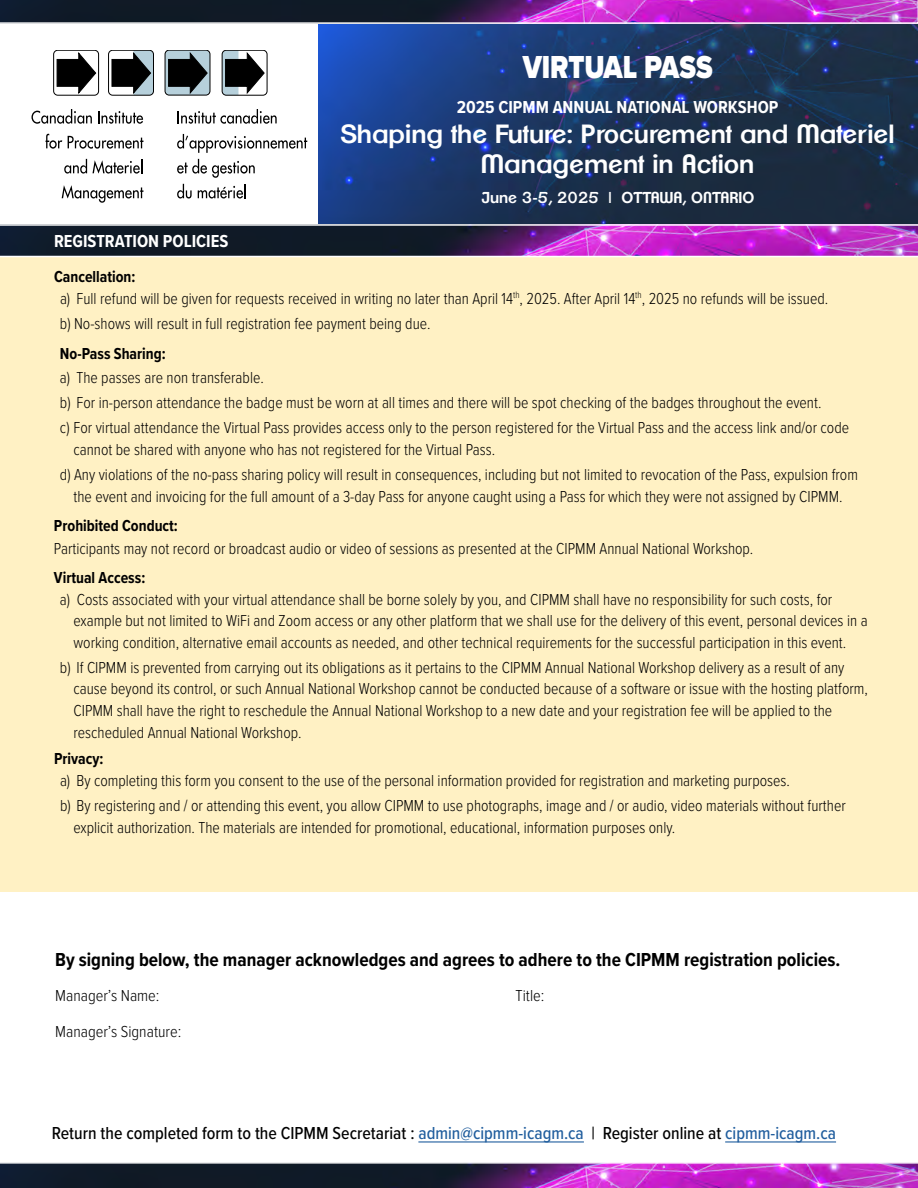
<style>
.page{position:relative;width:918px;height:1188px;background:#fff}
.page>*{position:absolute;margin:0;border:0;box-sizing:border-box;transform-origin:0 0}
.t1{font:900 33px "Proxima Nova";color:#fff;scale:.82 1}
.t2{font:600 25.65px/30px "Clemente P Dak";color:#fff;text-align:center}
.t3{font:700 19.5px "Proxima Nova Cond";color:#000}
.t4{font:500 18px "Proxima Nova Cond";color:#000}
.t5{font:700 18px "Proxima Nova Cond";color:#fff}
.t6{font:300 16.5px/24.9px "Proxima Nova Cond";color:#000;scale:.96 1}
.t7{font:700 16.5px "Proxima Nova Cond";color:#000;scale:.96 1}
.t8{font:300 16.5px "Proxima Nova Cond";color:#000}
.t9{font:600 15.45px "Clemente P Dak";color:#fff}
.s1{font-weight:700}
.s2{color:#215e9e}
</style>
<div class="page">
<img style="left:319px;top:24px;width:599px;height:200px">
<img style="left:0;top:0;width:918px;height:24px">
<div style="left:0;top:240px;width:918px;height:652px;background:#fff1c4"></div>
<img style="left:0;top:224px;width:918px;height:33px">
<img style="left:0;top:1162px;width:918px;height:26px">
<hr style="left:418px;top:1141px;width:166px;height:2px;background:#215e9e">
<hr style="left:725px;top:1141px;width:111px;height:2px;background:#215e9e">
<svg style="left:31px;top:109px;width:61px;height:15px"></svg>
<svg style="left:98px;top:111px;width:45px;height:13px"></svg>
<svg style="left:46px;top:134px;width:16px;height:15px"></svg>
<svg style="left:68px;top:136px;width:75px;height:13px"></svg>
<svg style="left:64px;top:159px;width:78px;height:15px"></svg>
<svg style="left:62px;top:185px;width:81px;height:18px"></svg>
<svg style="left:178px;top:109px;width:99px;height:15px"></svg>
<svg style="left:177px;top:134px;width:130px;height:19px"></svg>
<svg style="left:177px;top:159px;width:78px;height:19px"></svg>
<svg style="left:177px;top:184px;width:15px;height:15px"></svg>
<svg style="left:109px;top:50px;width:44px;height:45px"></svg>
<svg style="left:54px;top:50px;width:45px;height:45px"></svg>
<div style="left:53px;top:50px;width:46px;height:45px;border:1px solid #000;border-radius:4px"></div>
<svg style="left:57px;top:53px;width:39px;height:40px"></svg>
<div style="left:108px;top:50px;width:46px;height:45px;border:1px solid #000;border-radius:4px"></div>
<svg style="left:112px;top:50px;width:41px;height:45px"></svg>
<div style="left:222px;top:50px;width:45px;height:45px;border:1px solid #000;border-radius:4px"></div>
<svg style="left:222px;top:50px;width:42px;height:45px"></svg>
<svg style="left:165px;top:50px;width:45px;height:45px"></svg>
<div style="left:165px;top:50px;width:45px;height:45px;border:1px solid #000;border-radius:4px"></div>
<svg style="left:169px;top:53px;width:38px;height:40px;background:#434c50"></svg>
<svg style="left:198px;top:184px;width:48px;height:15px"></svg>
<h1 class="t1" style="left:523px;top:42px;width:233px">VIRTUAL PASS</h1>
<p class="t5" style="left:457px;top:94px;width:323px">2025 CIPMM ANNUAL NATIONAL WORKSHOP</p>
<h2 class="t2" style="left:341px;top:118px;width:555px">Shaping the Future: Procurement and Materiel<br>Management in Action</h2>
<p class="t9" style="left:481px;top:188px;width:275px">June 3-5, 2025 | OTTAWA, ONTARIO</p>
<p class="t5" style="left:54px;top:228px;width:176px">REGISTRATION POLICIES</p>
<p class="t6" style="left:60px;top:265px;width:802px;line-height:21.6px;text-indent:-6px"><span class="s1">Cancellation:<br></span>a) Full refund will be given for requests received in writing no later than April 14<sup>th</sup>, 2025. After April 14<sup>th</sup>, 2025 no refunds will be issued.</p>
<p class="t6" style="left:60px;top:311px;width:388px">b) No-shows will result in full registration fee payment being due.</p>
<p class="t7" style="left:60px;top:341px;width:112px">No-Pass Sharing:</p>
<p class="t6" style="left:60px;top:365px;width:823px">a) The passes are non transferable.<br>b) For in-person attendance the badge must be worn at all times and there will be spot checking of the badges throughout the event.<br>c) For virtual attendance the Virtual Pass provides access only to the person registered for the Virtual Pass and the access link and/or code</p>
<p class="t6" style="left:60px;top:436px;width:833px;text-indent:13px">cannot be shared with anyone who has not registered for the Virtual Pass.<br>d) Any violations of the no-pass sharing policy will result in consequences, including but not limited to revocation of the Pass, expulsion from</p>
<p class="t6" style="left:73px;top:483px;width:803px">the event and invoicing for the full amount of a 3-day Pass for anyone caught using a Pass for which they were not assigned by CIPMM.</p>
<p class="t7" style="left:54px;top:514px;width:131px">Prohibited Conduct:</p>
<p class="t6" style="left:54px;top:535px;width:730px">Participants may not record or broadcast audio or video of sessions as presented at the CIPMM Annual National Workshop.</p>
<p class="t7" style="left:54px;top:565px;width:97px">Virtual Access:</p>
<p class="t6" style="left:73px;top:588px;width:829px;line-height:21.6px;text-indent:-13px">a) Costs associated with your virtual attendance shall be borne solely by you, and CIPMM shall have no responsibility for such costs, for example but not limited to WiFi and Zoom access or any other platform that we shall use for the delivery of this event, personal devices in a working condition, alternative email accounts as needed, and other technical requirements for the successful participation in this event.</p>
<p class="t6" style="left:74px;top:655px;width:829px;line-height:21.9px;text-indent:-14px">b) If CIPMM is prevented from carrying out its obligations as it pertains to the CIPMM Annual National Workshop delivery as a result of any cause beyond its control, or such Annual National Workshop cannot be conducted because of a software or issue with the hosting platform, CIPMM shall have the right to reschedule the Annual National Workshop to a new date and your registration fee will be applied to the rescheduled Annual National Workshop.</p>
<p class="t7" style="left:54px;top:747px;width:53px">Privacy:</p>
<p class="t6" style="left:60px;top:767px;width:820px">a) By completing this form you consent to the use of the personal information provided for registration and marketing purposes.<br>b) By registering and / or attending this event, you allow CIPMM to use photographs, image and / or audio, video materials without further</p>
<p class="t6" style="left:74px;top:814px;width:628px">explicit authorization. The materials are intended for promotional, educational, information purposes only.</p>
<p class="t3" style="left:55px;top:945px;width:787px">By signing below, the manager acknowledges and agrees to adhere to the CIPMM registration policies.</p>
<p class="t8" style="left:55px;top:984px;width:106px">Manager’s Name:</p>
<p class="t8" style="left:516px;top:984px;width:30px">Title:</p>
<p class="t8" style="left:55px;top:1019px;width:128px">Manager’s Signature:</p>
<p class="t4" style="left:52px;top:1120px;width:786px">Return the completed form to the CIPMM Secretariat : <span class="s2">admin@cipmm-icagm.ca</span> | Register online at <span class="s2">cipmm-icagm.ca</span></p>
</div>
